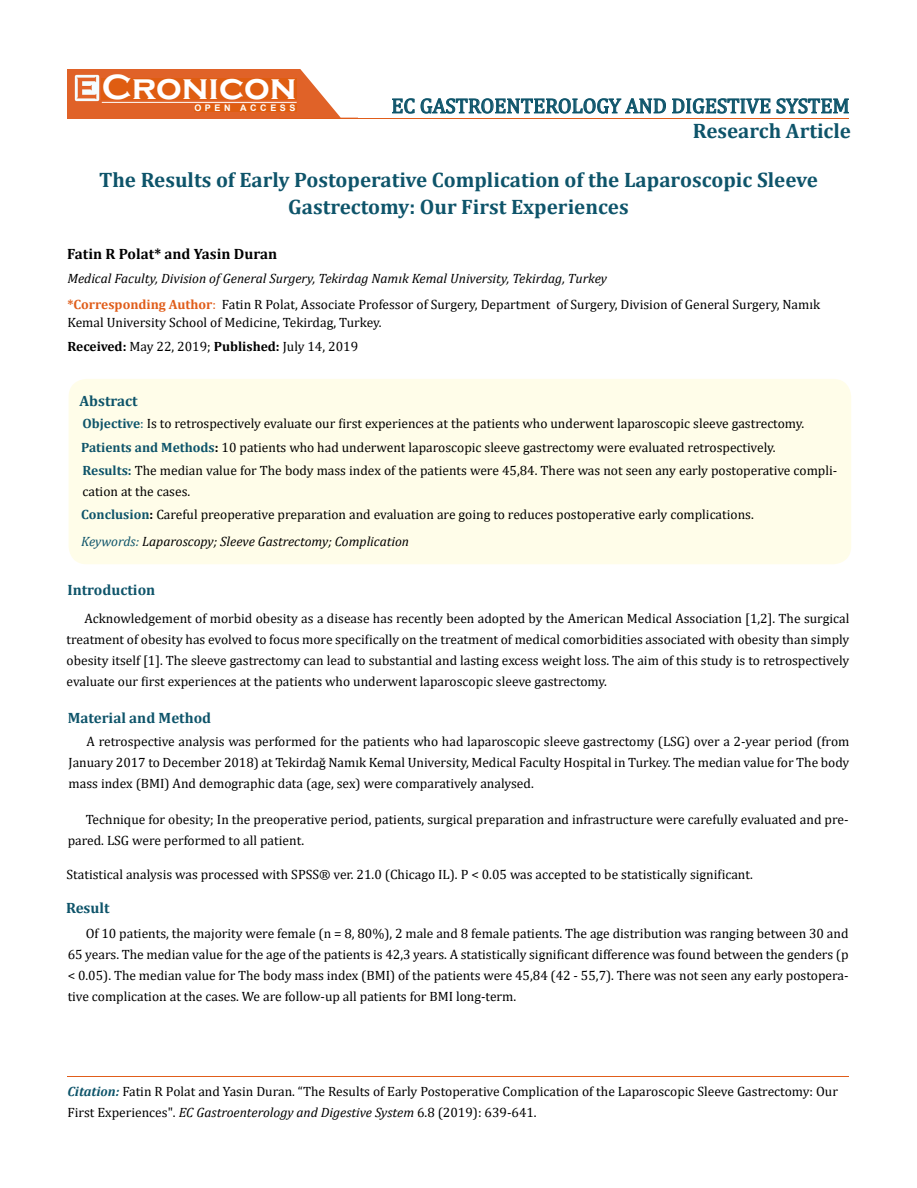
<style>
.page{position:relative;width:917px;height:1188px;background:#fff}
.page>*{position:absolute;margin:0;border:0;box-sizing:border-box;transform-origin:0 0}
.t1{font:700 36px "Copperplate Gothic";color:#fff}
.t2{font:700 21px/27px "Cambria";color:#0e546a;text-align:center}
.t3{font:21px "Cambria";color:#0e546a}
.t4{font:700 15px "Cambria";color:#0e546a}
.t5{font:700 15px "Cambria";color:#000}
.t6{font:13.5px/21px "Cambria";color:#000}
.t7{font:italic 13.5px "Cambria";color:#000}
.t8{font:700 9px "Arial";letter-spacing:.4em;color:#fff}
.s1{font-style:italic}
.s2{font-weight:700;color:#e05d1a}
.s3{color:#e05d1a}
.s4{font-weight:700}
.s5{font-weight:700;color:#0e546a}
.s6{color:#0e546a}
.s7{font-weight:700;font-style:italic;color:#0e546a}
</style>
<div class="page">
<div style="left:67px;top:70px;width:290px;height:49px;background:#e06228"></div>
<img style="left:75px;top:75px;width:24px;height:26px">
<div style="left:102px;top:79px;width:195px;height:21px;background:#df5d11"></div>
<div style="left:194px;top:105px;width:103px;height:7px;background:#df5d11"></div>
<svg style="left:300px;top:69px;width:470px;height:49px"></svg>
<svg style="left:776px;top:98px;width:73px;height:16px"></svg>
<hr style="left:102px;top:102px;width:194px;height:1px;background:#fff">
<hr style="left:279px;top:118px;width:569px;height:1px;background:#e05d1a">
<hr style="left:67px;top:1076px;width:782px;height:1px;background:#e05d1a">
<div style="left:69px;top:379px;width:782px;height:185px;background:#fffde9;border-radius:18px"></div>
<h1 class="t1" style="left:102px;top:68px;width:196px">Cronicon</h1>
<p class="t8" style="left:194px;top:102px;width:103px">OPEN ACCESS</p>
<h2 class="t3" style="left:391px;top:93px;width:460px">EC GASTROENTEROLOGY AND DIGESTIVE SYSTEM</h2>
<h2 class="t2" style="left:692px;top:116px;width:160px">Research Article</h2>
<h2 class="t2" style="left:99px;top:166px;width:720px">The Results of Early Postoperative Complication of the Laparoscopic Sleeve<br>Gastrectomy: Our First Experiences</h2>
<p class="t5" style="left:67px;top:243px;width:211px">Fatin R Polat* and Yasin Duran</p>
<p class="t6" style="left:67px;top:266px;width:754px;line-height:25.5px"><span class="s1">Medical Faculty, Division of General Surgery, Tekirdag Namık Kemal University, Tekirdag, Turkey<br></span><span class="s2">*Corresponding Author</span><span class="s3">:</span> Fatin R Polat, Associate Professor of Surgery, Department of Surgery, Division of General Surgery, Namık</p>
<p class="t6" style="left:67px;top:312px;width:315px">Kemal University School of Medicine, Tekirdag, Turkey.</p>
<p class="t6" style="left:67px;top:335px;width:292px"><span class="s4">Received:</span> May 22, 2019; <span class="s4">Published:</span> July 14, 2019</p>
<p class="t4" style="left:80px;top:390px;width:60px">Abstract</p>
<p class="t6" style="left:82px;top:412px;width:723px"><span class="s5">Objective</span><span class="s6">:</span> Is to retrospectively evaluate our first experiences at the patients who underwent laparoscopic sleeve gastrectomy.</p>
<p class="t6" style="left:81px;top:437px;width:696px"><span class="s5">Patients and Methods</span><span class="s4">:</span> 10 patients who had underwent laparoscopic sleeve gastrectomy were evaluated retrospectively.</p>
<p class="t6" style="left:82px;top:460px;width:756px"><span class="s5">Results:</span> The median value for The body mass index of the patients were 45,84. There was not seen any early postoperative compli&shy;cation at the cases.</p>
<p class="t6" style="left:81px;top:503px;width:674px"><span class="s5">Conclusion</span><span class="s4">:</span> Careful preoperative preparation and evaluation are going to reduces postoperative early complications.</p>
<p class="t7" style="left:81px;top:532px;width:329px"><span class="s6">Keywords:</span> Laparoscopy; Sleeve Gastrectomy; Complication</p>
<p class="t4" style="left:67px;top:579px;width:89px">Introduction</p>
<p class="t6" style="left:67px;top:607px;width:784px;text-align:justify;text-indent:18px">Acknowledgement of morbid obesity as a disease has recently been adopted by the American Medical Association [1,2]. The surgical treatment of obesity has evolved to focus more specifically on the treatment of medical comorbidities associated with obesity than simply obesity itself [1]. The sleeve gastrectomy can lead to substantial and lasting excess weight loss. The aim of this study is to retrospectively evaluate our first experiences at the patients who underwent laparoscopic sleeve gastrectomy.</p>
<p class="t4" style="left:68px;top:707px;width:145px">Material and Method</p>
<p class="t6" style="left:69px;top:731px;width:782px;text-align:justify;text-indent:18px">A retrospective analysis was performed for the patients who had laparoscopic sleeve gastrectomy (LSG) over a 2-year period (from January 2017 to December 2018) at Tekirdağ Namık Kemal University, Medical Faculty Hospital in Turkey. The median value for The body mass index (BMI) And demographic data (age, sex) were comparatively analysed.</p>
<p class="t6" style="left:68px;top:808px;width:782px;text-indent:18px">Technique for obesity; In the preoperative period, patients, surgical preparation and infrastructure were carefully evaluated and pre&shy;pared. LSG were performed to all patient.</p>
<p class="t6" style="left:67px;top:863px;width:688px">Statistical analysis was processed with SPSS® ver. 21.0 (Chicago IL). P &lt; 0.05 was accepted to be statistically significant.</p>
<p class="t4" style="left:66px;top:898px;width:45px">Result</p>
<p class="t6" style="left:68px;top:923px;width:782px;text-align:justify;text-indent:18px">Of 10 patients, the majority were female (n = 8, 80%), 2 male and 8 female patients. The age distribution was ranging between 30 and 65 years. The median value for the age of the patients is 42,3 years. A statistically significant difference was found between the genders (p &lt; 0.05). The median value for The body mass index (BMI) of the patients were 45,84 (42 - 55,7). There was not seen any early postopera&shy;tive complication at the cases. We are follow-up all patients for BMI long-term.</p>
<p class="t6" style="left:67px;top:1081px;width:772px"><span class="s7">Citation:</span> Fatin R Polat and Yasin Duran. “The Results of Early Postoperative Complication of the Laparoscopic Sleeve Gastrectomy: Our<br>First Experiences". <span class="s1">EC Gastroenterology and Digestive System</span> 6.8 (2019): 639-641.</p>
</div>
